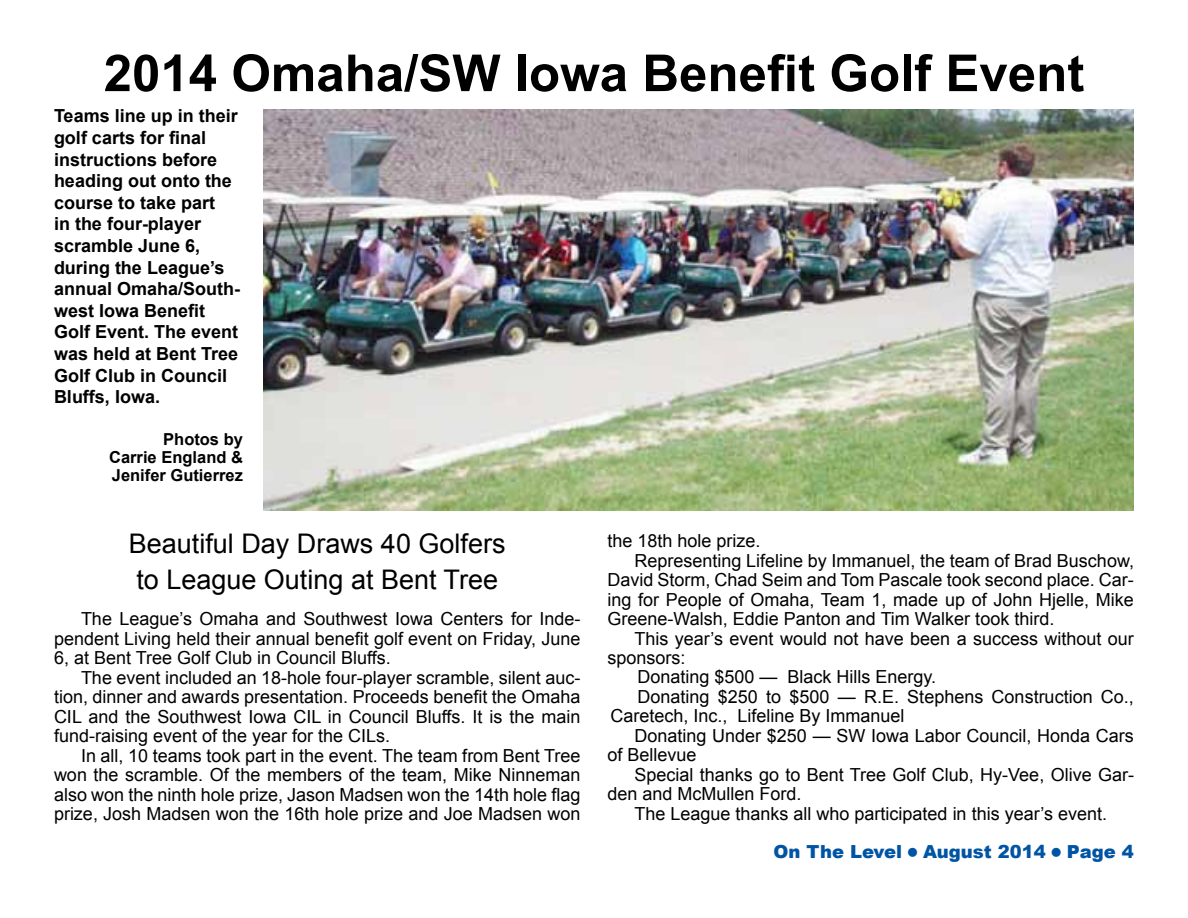
<style>
.page{position:relative;width:1188px;height:918px;background:#fff}
.page>*{position:absolute;margin:0;border:0;box-sizing:border-box;transform-origin:0 0}
.t1{font:700 51px "Arial";color:#000}
.t2{font:27px/36px "Arial";color:#000}
.t3{font:18px/19.5px "Arial";color:#000;text-align:justify}
.t4{font:700 18px/21.6px "Arial";color:#000}
.t5{font:900 18px "Arial";color:#0054a4}
.t6{font:700 16.5px/18px "Arial";color:#000;text-align:justify}
</style>
<div class="page">
<img style="left:264px;top:109px;width:870px;height:402px">
<h1 class="t1" style="left:104px;top:39px;width:982px">2014 Omaha/SW Iowa Benefit Golf Event</h1>
<p class="t4" style="left:54px;top:106px;width:188px">Teams line up in their golf carts for final instructions before heading out onto the course to take part<br>in the four-player scramble June 6, during the League’s annual Omaha/South&shy;west Iowa Benefit<br>Golf Event. The event was held at Bent Tree<br>Golf Club in Council<br>Bluffs, Iowa.</p>
<p class="t6" style="left:109px;top:431px;width:135px;text-indent:54px">Photos by Carrie England &amp; Jenifer Gutierrez</p>
<h2 class="t2" style="left:129px;top:526px;width:378px">Beautiful Day Draws 40 Golfers to League Outing at Bent Tree</h2>
<p class="t3" style="left:54px;top:609px;width:528px;text-indent:27px">The League’s Omaha and Southwest Iowa Centers for Inde&shy;pendent Living held their annual benefit golf event on Friday, June 6, at Bent Tree Golf Club in Council Bluffs.</p>
<p class="t3" style="left:54px;top:668px;width:528px;text-indent:27px">The event included an 18-hole four-player scramble, silent auc&shy;tion, dinner and awards presentation. Proceeds benefit the Omaha CIL and the Southwest Iowa CIL in Council Bluffs. It is the main fund-raising event of the year for the CILs.</p>
<p class="t3" style="left:54px;top:746px;width:528px;text-indent:27px">In all, 10 teams took part in the event. The team from Bent Tree won the scramble. Of the members of the team, Mike Ninneman also won the ninth hole prize, Jason Madsen won the 14th hole flag prize, Josh Madsen won the 16th hole prize and Joe Madsen won</p>
<p class="t3" style="left:608px;top:531px;width:155px">the 18th hole prize.</p>
<p class="t3" style="left:634px;top:551px;width:501px">Representing Lifeline by Immanuel, the team of Brad Buschow,</p>
<p class="t3" style="left:608px;top:570px;width:528px">David Storm, Chad Seim and Tom Pascale took second place. Car-</p>
<p class="t3" style="left:608px;top:590px;width:528px">ing for People of Omaha, Team 1, made up of John Hjelle, Mike</p>
<p class="t3" style="left:608px;top:609px;width:448px">Greene-Walsh, Eddie Panton and Tim Walker took third.</p>
<p class="t3" style="left:634px;top:629px;width:501px">This year’s event would not have been a success without our</p>
<p class="t3" style="left:608px;top:648px;width:80px">sponsors:</p>
<p class="t3" style="left:638px;top:668px;width:300px">Donating $500 — Black Hills Energy.</p>
<p class="t3" style="left:638px;top:687px;width:498px">Donating $250 to $500 — R.E. Stephens Construction Co.,</p>
<p class="t3" style="left:611px;top:707px;width:296px">Caretech, Inc., Lifeline By Immanuel</p>
<p class="t3" style="left:634px;top:726px;width:501px">Donating Under $250 — SW Iowa Labor Council, Honda Cars</p>
<p class="t3" style="left:608px;top:746px;width:91px">of Bellevue</p>
<p class="t3" style="left:634px;top:765px;width:501px">Special thanks go to Bent Tree Golf Club, Hy-Vee, Olive Gar-</p>
<p class="t3" style="left:608px;top:785px;width:196px">den and McMullen Ford.</p>
<p class="t3" style="left:634px;top:804px;width:474px">The League thanks all who participated in this year’s event.</p>
<p class="t5" style="left:774px;top:838px;width:362px">On The Level ■ August 2014 ■ Page 4</p>
</div>
